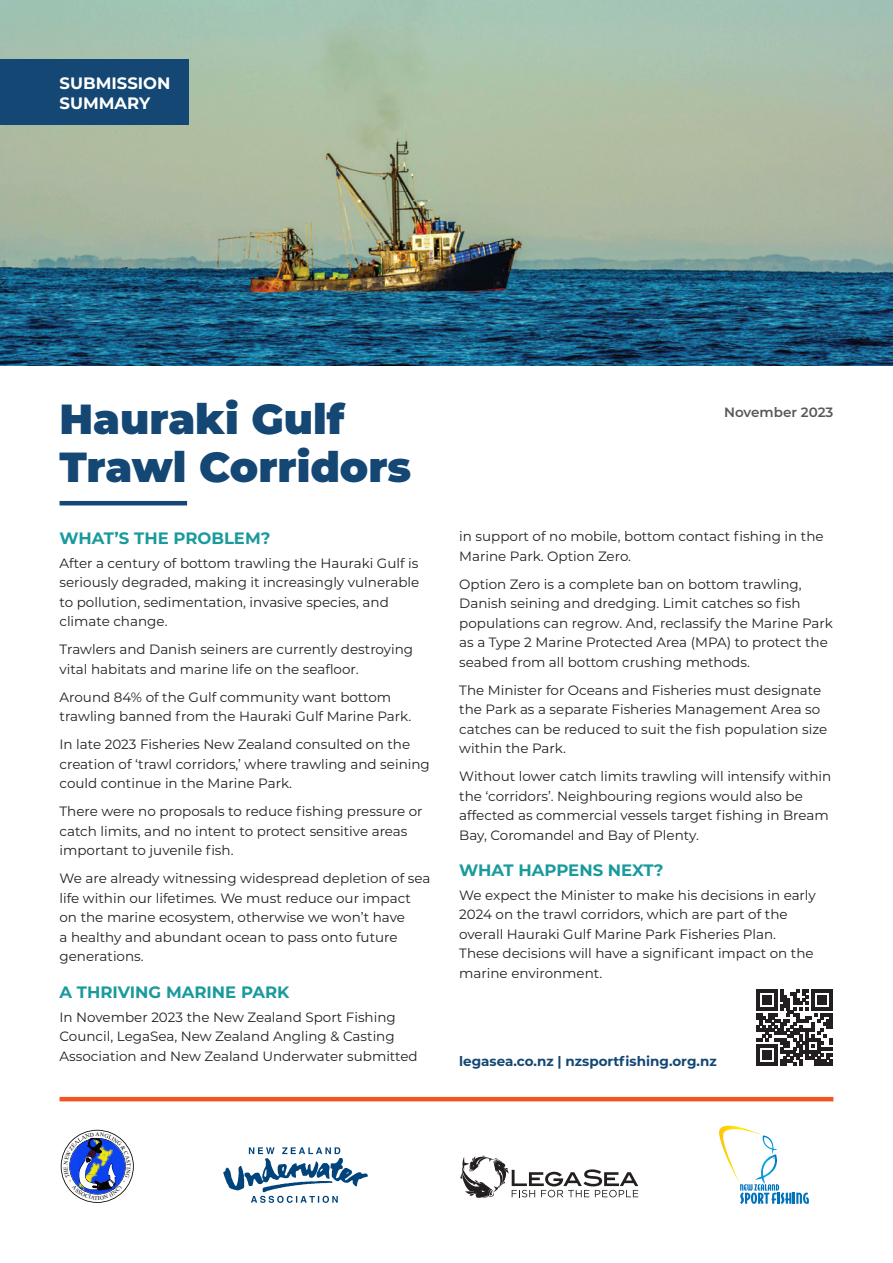
<style>
.page{position:relative;width:893px;height:1263px;background:#fff}
.page>*{position:absolute;margin:0;border:0;box-sizing:border-box;transform-origin:0 0}
.Chapter_Head_last_line{font:900 42px/48px "Montserrat";color:#144773}
.body_copy_head{font:700 16.5px "Montserrat";color:#1a9a9c}
.body_copy_head-2{font:700 16.5px/19.5px "Montserrat";color:#fff}
.Body_copy{font:13.5px/19.5px "Montserrat";color:#231f20}
.Body_copy-2{font:700 13.5px "Montserrat";color:#144773}
.Body_copy-3{font:600 13.5px "Montserrat";color:#57585a}
</style>
<div class="page">
<svg style="left:756px;top:989px;width:77px;height:76px"></svg>
<hr style="left:756px;top:1062px;width:22px;height:3px;background:#231f20">
<div style="left:762px;top:1050px;width:10px;height:9px;background:#231f20"></div>
<img style="left:0;top:0;width:893px;height:366px">
<hr style="left:60px;top:1097px;width:773px;height:4px;background:#f15622">
<svg style="left:719px;top:1125px;width:90px;height:79px"></svg>
<svg style="left:223px;top:1147px;width:145px;height:56px"></svg>
<svg style="left:460px;top:1155px;width:178px;height:43px"></svg>
<div style="left:0;top:60px;width:189px;height:65px;background:#144773"></div>
<hr style="left:60px;top:501px;width:127px;height:4px;background:#144773">
<svg style="left:61px;top:1130px;width:73px;height:73px"></svg>
<p class="body_copy_head-2" style="left:60px;top:73px;width:113px">SUBMISSION<br>SUMMARY</p>
<p class="Chapter_Head_last_line" style="left:60px;top:392px;width:353px">Hauraki Gulf<br>Trawl Corridors</p>
<p class="body_copy_head" style="left:60px;top:526px;width:212px">WHAT’S THE PROBLEM?</p>
<p class="Body_copy" style="left:60px;top:553px;width:361px">After a century of bottom trawling the Hauraki Gulf is seriously degraded, making it increasingly vulnerable to pollution, sedimentation, invasive species, and climate change.</p>
<p class="Body_copy" style="left:60px;top:639px;width:355px">Trawlers and Danish seiners are currently destroying vital habitats and marine life on the seafloor.</p>
<p class="Body_copy" style="left:60px;top:687px;width:353px">Around 84% of the Gulf community want bottom trawling banned from the Hauraki Gulf Marine Park.</p>
<p class="Body_copy" style="left:60px;top:734px;width:372px">In late 2023 Fisheries New Zealand consulted on the creation of ‘trawl corridors,’ where trawling and seining could continue in the Marine Park.</p>
<p class="Body_copy" style="left:60px;top:801px;width:365px">There were no proposals to reduce fishing pressure or catch limits, and no intent to protect sensitive areas important to juvenile fish.</p>
<p class="Body_copy" style="left:60px;top:868px;width:372px">We are already witnessing widespread depletion of sea life within our lifetimes. We must reduce our impact on the marine ecosystem, otherwise we won’t have<br>a healthy and abundant ocean to pass onto future generations.</p>
<p class="body_copy_head" style="left:60px;top:980px;width:231px">A THRIVING MARINE PARK</p>
<p class="Body_copy" style="left:60px;top:1006px;width:360px">In November 2023 the New Zealand Sport Fishing<br>Council, LegaSea, New Zealand Angling &amp; Casting<br>Association and New Zealand Underwater submitted</p>
<p class="Body_copy-3" style="left:724px;top:403px;width:111px">November 2023</p>
<p class="Body_copy" style="left:459px;top:526px;width:366px">in support of no mobile, bottom contact fishing in the<br>Marine Park. Option Zero.</p>
<p class="Body_copy" style="left:459px;top:573px;width:375px">Option Zero is a complete ban on bottom trawling, Danish seining and dredging. Limit catches so fish populations can regrow. And, reclassify the Marine Park as a Type 2 Marine Protected Area (MPA) to protect the seabed from all bottom crushing methods.</p>
<p class="Body_copy" style="left:459px;top:679px;width:370px">The Minister for Oceans and Fisheries must designate the Park as a separate Fisheries Management Area so catches can be reduced to suit the fish population size within the Park.</p>
<p class="Body_copy" style="left:459px;top:766px;width:374px">Without lower catch limits trawling will intensify within the ‘corridors’. Neighbouring regions would also be affected as commercial vessels target fishing in Bream Bay, Coromandel and Bay of Plenty.</p>
<p class="body_copy_head" style="left:459px;top:858px;width:206px">WHAT HAPPENS NEXT?</p>
<p class="Body_copy" style="left:459px;top:885px;width:358px">We expect the Minister to make his decisions in early 2024 on the trawl corridors, which are part of the overall Hauraki Gulf Marine Park Fisheries Plan.<br>These decisions will have a significant impact on the marine environment.</p>
<p class="Body_copy-2" style="left:459px;top:1052px;width:259px">legasea.co.nz | nzsportfishing.org.nz</p>
</div>
